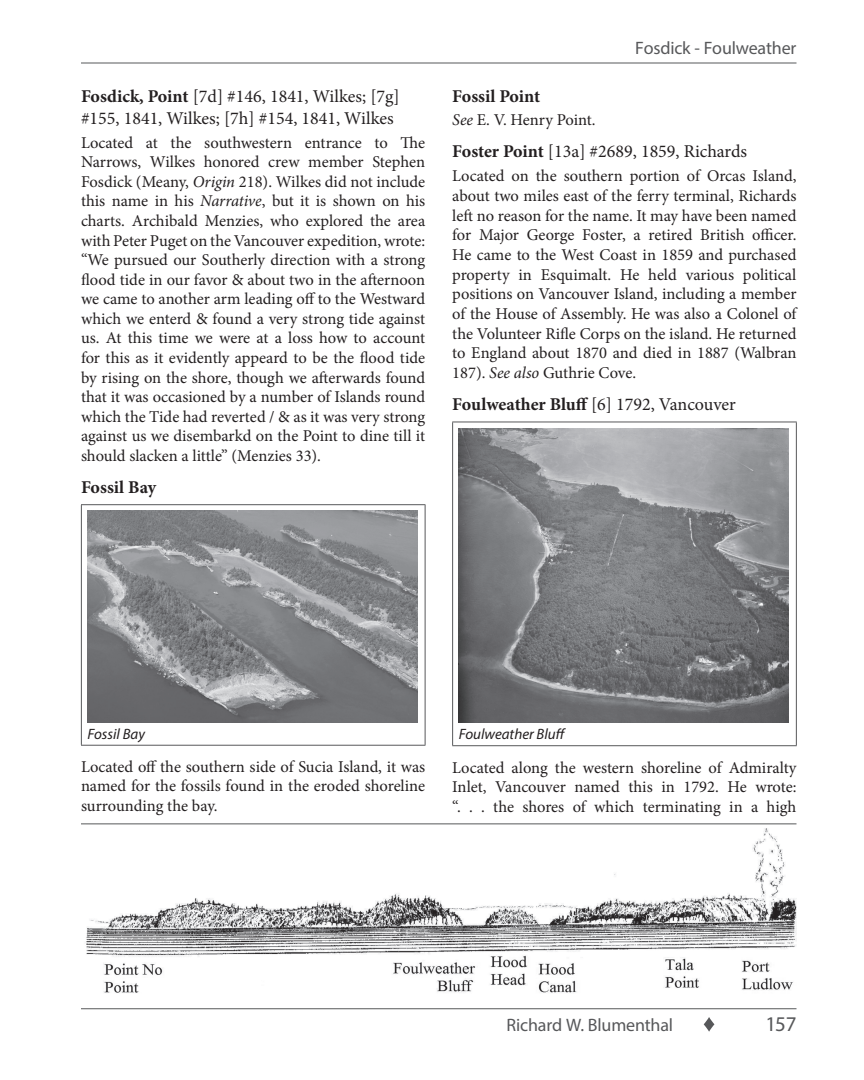
<style>
.page{position:relative;width:864px;height:1080px;background:#fff}
.page>*{position:absolute;margin:0;border:0;box-sizing:border-box;transform-origin:0 0}
.t1{font:21px "Myriad Pro";color:#57585a}
.t2{font:18px/21.6px "Minion Pro";color:#231f20}
.t3{font:18px "Myriad Pro";letter-spacing:-.01em;color:#57585a}
.t4{font:700 18px "Minion Pro";color:#231f20}
.t5{font:16.5px/19.5px "Minion Pro";color:#231f20;text-align:justify}
.t6{font:italic 15px "Myriad Pro";color:#231f20}
.s1{font-weight:700}
.s2{font-style:italic}
</style>
<div class="page">
<svg style="left:704px;top:1017px;width:10px;height:15px"></svg>
<hr style="left:81px;top:1008px;width:715px;height:1px;background:#57585a">
<hr style="left:81px;top:63px;width:715px;height:1px;background:#57585a">
<hr style="left:81px;top:504px;width:344px;height:1px;background:#57585a">
<hr style="left:81px;top:505px;width:1px;height:240px;background:#57585a">
<hr style="left:425px;top:505px;width:1px;height:240px;background:#57585a">
<hr style="left:81px;top:745px;width:344px;height:1px;background:#57585a">
<img style="left:88px;top:511px;width:330px;height:212px">
<hr style="left:452px;top:422px;width:345px;height:1px;background:#57585a">
<hr style="left:452px;top:422px;width:1px;height:323px;background:#57585a">
<hr style="left:796px;top:422px;width:1px;height:323px;background:#57585a">
<hr style="left:452px;top:745px;width:345px;height:1px;background:#57585a">
<img style="left:459px;top:428px;width:330px;height:295px">
<img style="left:86px;top:828px;width:710px;height:165px">
<hr style="left:81px;top:824px;width:715px;height:1px;background:#57585a">
<p class="t2" style="left:81px;top:86px;width:320px"><span class="s1">Fosdick, Point</span> [7d] #146, 1841, Wilkes; [7g] #155, 1841, Wilkes; [7h] #154, 1841, Wilkes</p>
<p class="t5" style="left:81px;top:133px;width:346px">Located at the southwestern entrance to The Narrows, Wilkes honored crew member Stephen Fosdick (Meany, <span class="s2">Origin</span> 218). Wilkes did not include this name in his <span class="s2">Narrative</span>, but it is shown on his charts. Archibald Menzies, who explored the area with Peter Puget on the Vancouver expedition, wrote: “We pursued our Southerly direction with a strong flood tide in our favor &amp; about two in the afternoon we came to another arm leading off to the Westward which we enterd &amp; found a very strong tide against us. At this time we were at a loss how to account for this as it evidently appeard to be the flood tide by rising on the shore, though we afterwards found that it was occasioned by a number of Islands round which the Tide had reverted / &amp; as it was very strong against us we disembarkd on the Point to dine till it should slacken a little” (Menzies 33).</p>
<p class="t4" style="left:81px;top:475px;width:77px">Fossil Bay</p>
<p class="t3" style="left:635px;top:37px;width:163px">Fosdick - Foulweather</p>
<p class="t4" style="left:452px;top:84px;width:90px">Fossil Point</p>
<p class="t5" style="left:452px;top:110px;width:145px"><span class="s2">See</span> E. V. Henry Point.</p>
<p class="t2" style="left:452px;top:141px;width:296px"><span class="s1">Foster Point</span> [13a] #2689, 1859, Richards</p>
<p class="t5" style="left:452px;top:166px;width:346px">Located on the southern portion of Orcas Island, about two miles east of the ferry terminal, Richards left no reason for the name. It may have been named for Major George Foster, a retired British officer.<br>He came to the West Coast in 1859 and purchased property in Esquimalt. He held various political positions on Vancouver Island, including a member of the House of Assembly. He was also a Colonel of the Volunteer Rifle Corps on the island. He returned to England about 1870 and died in 1887 (Walbran 187). <span class="s2">See also</span> Guthrie Cove.</p>
<p class="t2" style="left:452px;top:394px;width:285px"><span class="s1">Foulweather Bluff</span> [6] 1792, Vancouver</p>
<p class="t6" style="left:88px;top:725px;width:59px">Fossil Bay</p>
<p class="t5" style="left:81px;top:757px;width:346px">Located off the southern side of Sucia Island, it was named for the fossils found in the eroded shoreline surrounding the bay.</p>
<p class="t6" style="left:459px;top:725px;width:109px">Foulweather Bluff</p>
<p class="t5" style="left:452px;top:757px;width:346px">Located along the western shoreline of Admiralty Inlet, Vancouver named this in 1792. He wrote: “. . . the shores of which terminating in a high</p>
<p class="t3" style="left:507px;top:1014px;width:168px">Richard W. Blumenthal</p>
<p class="t1" style="left:766px;top:1011px;width:32px">157</p>
</div>
